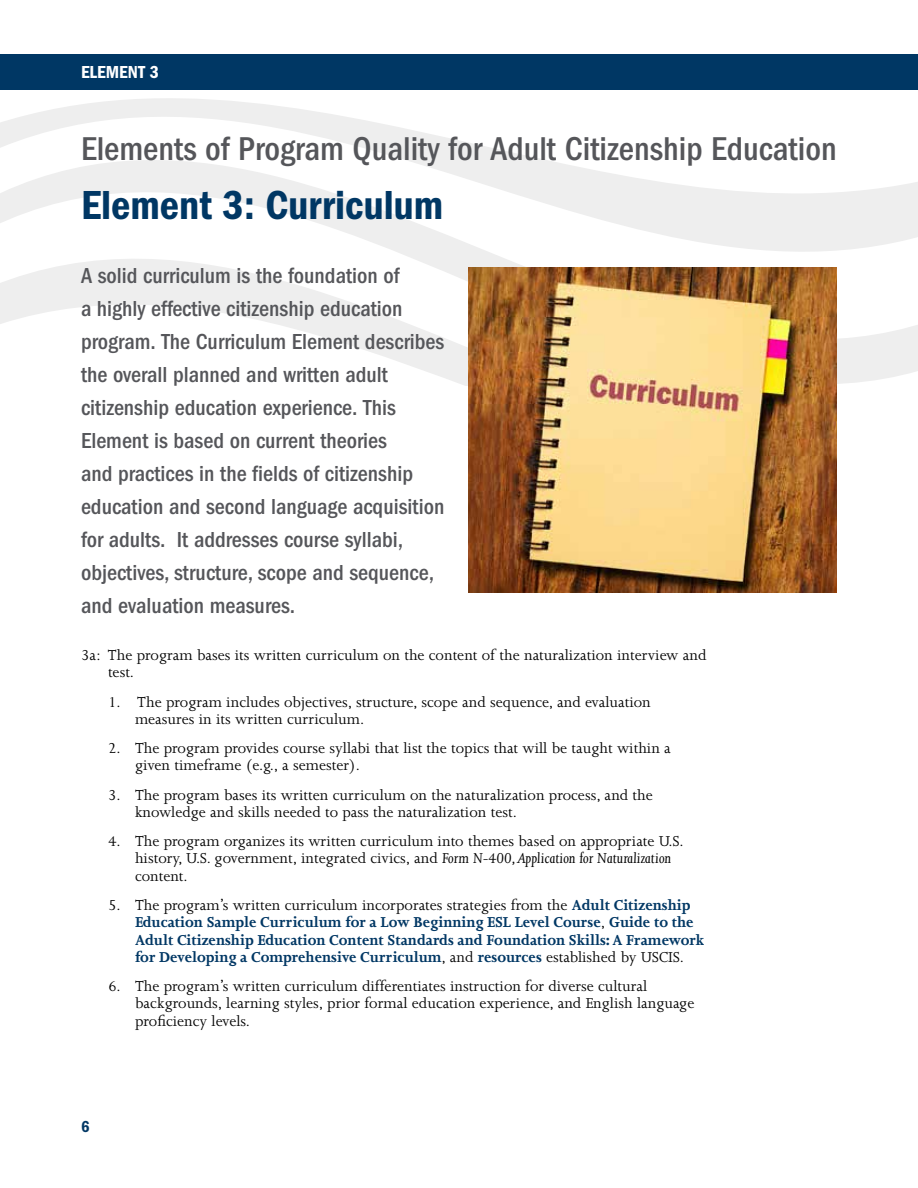
<style>
.page{position:relative;width:918px;height:1188px;background:#fff}
.page>*{position:absolute;margin:0;border:0;box-sizing:border-box;transform-origin:0 0}
.title_for_inner_page{font:42px "ITC Franklin Gothic Std Dm Cd";color:#003764}
.elements_inter_title{font:500 condensed 34.2px "ITC Franklin Gothic Std";color:#55565a}
.big_text_in_red{font:500 condensed 22.5px/33px "ITC Franklin Gothic Std";color:#55565a}
.t1{font:18px "ITC Franklin Gothic Std Dm Cd";color:#fff}
.number_level_1{font:16.5px/17.4px "Joanna MT Std";color:#000}
.t2{font:700 16.5px/17.2px "Joanna MT Std";color:#003764}
.t3{font:16.5px "ITC Franklin Gothic Std Dm Cd";color:#003764}
.s1{font-style:italic}
.s2{font-weight:400;color:#000}
</style>
<div class="page">
<svg style="left:0;top:98px;width:918px;height:241px"></svg>
<svg style="left:331px;top:339px;width:587px;height:129px"></svg>
<img style="left:468px;top:267px;width:368px;height:326px">
<div style="left:0;top:54px;width:918px;height:36px;background:#003764"></div>
<p class="t1" style="left:81px;top:62px;width:79px">ELEMENT 3</p>
<p class="elements_inter_title" style="left:81px;top:129px;width:757px">Elements of Program Quality for Adult Citizenship Education</p>
<p class="title_for_inner_page" style="left:81px;top:181px;width:364px">Element 3: Curriculum</p>
<p class="big_text_in_red" style="left:81px;top:259px;width:365px">A solid curriculum is the foundation of<br>a highly effective citizenship education program. The Curriculum Element describes the overall planned and written adult citizenship education experience. This Element is based on current theories<br>and practices in the fields of citizenship education and second language acquisition for adults. It addresses course syllabi, objectives, structure, scope and sequence, and evaluation measures.</p>
<p class="number_level_1" style="left:108px;top:646px;width:600px;text-indent:-27px">3a: The program bases its written curriculum on the content of the naturalization interview and test.</p>
<p class="number_level_1" style="left:135px;top:693px;width:517px;text-indent:-27px">1. The program includes objectives, structure, scope and sequence, and evaluation measures in its written curriculum.</p>
<p class="number_level_1" style="left:135px;top:740px;width:537px;text-indent:-27px">2. The program provides course syllabi that list the topics that will be taught within a given timeframe (e.g., a semester).</p>
<p class="number_level_1" style="left:135px;top:786px;width:519px;text-indent:-27px">3. The program bases its written curriculum on the naturalization process, and the knowledge and skills needed to pass the naturalization test.</p>
<p class="number_level_1" style="left:135px;top:833px;width:550px;text-indent:-27px">4. The program organizes its written curriculum into themes based on appropriate U.S. history, U.S. government, integrated civics, and <span class="s1">Form N-400, Application for Naturalization </span>content.</p>
<p class="t2" style="left:135px;top:896px;width:571px;text-indent:-27px"><span class="s2">5. The program’s written curriculum incorporates strategies from the</span> Adult Citizenship Education Sample Curriculum for a Low Beginning ESL Level Course<span class="s2">,</span> Guide to the Adult Citizenship Education Content Standards and Foundation Skills: A Framework for Developing a Comprehensive Curriculum<span class="s2">, and</span> resources <span class="s2">established by USCIS.</span></p>
<p class="number_level_1" style="left:135px;top:978px;width:561px;text-indent:-27px">6. The program’s written curriculum differentiates instruction for diverse cultural backgrounds, learning styles, prior formal education experience, and English language proficiency levels.</p>
<p class="t3" style="left:81px;top:1117px;width:10px">6</p>
</div>
